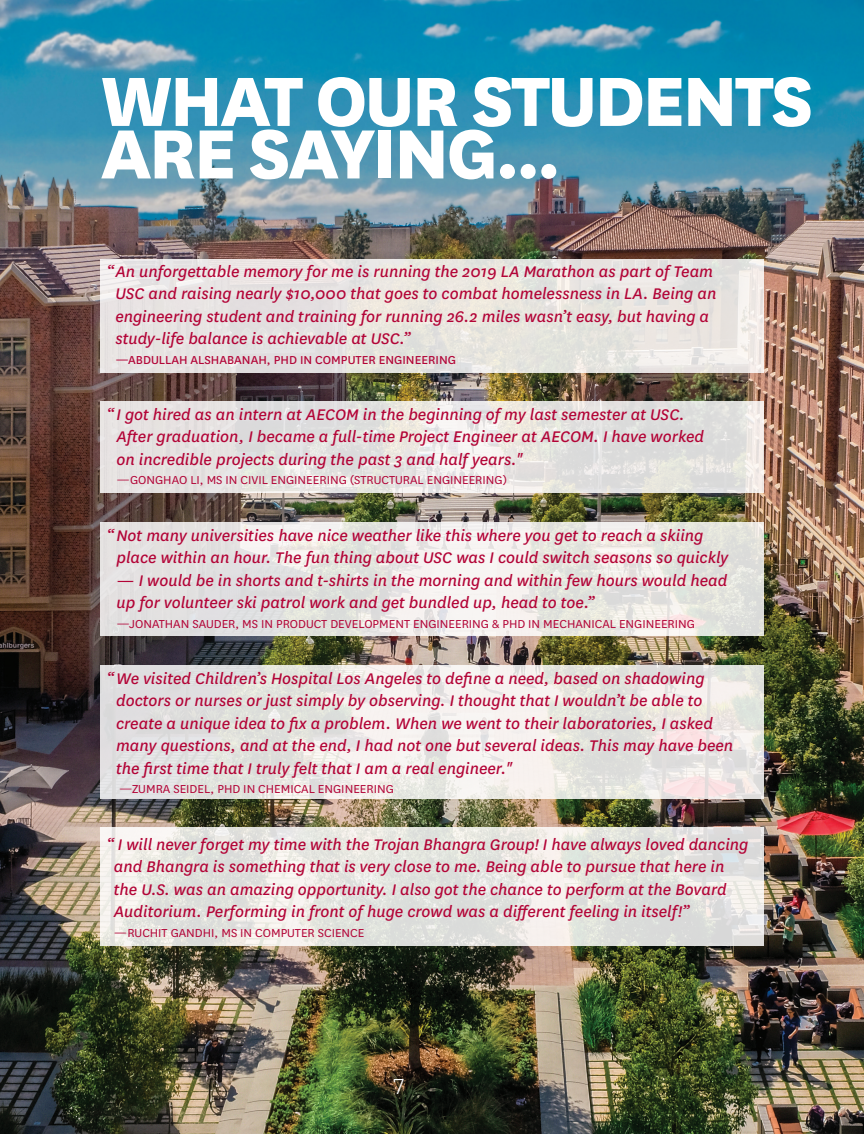
<style>
.page{position:relative;width:864px;height:1134px;background:#fff}
.page>*{position:absolute;margin:0;border:0;box-sizing:border-box;transform-origin:0 0}
.t1{font:800 81.45px "National";letter-spacing:-.04em;color:#fff}
.t2{font:300 25.5px "National";color:#fff}
.t3{font:italic 18px/22.5px "National";color:#b30437}
.t4{font:13.5px "National";color:#b30437}
.t5{font:13.5px "National";color:#b30437}
</style>
<div class="page">
<img style="left:0;top:0;width:864px;height:1134px">
<svg style="left:100px;top:259px;width:664px;height:113px;background:#e8e4e1"></svg>
<svg style="left:100px;top:402px;width:664px;height:91px;background:#e5e3e1"></svg>
<svg style="left:100px;top:522px;width:664px;height:114px;fill:#e5e4e1"></svg>
<svg style="left:100px;top:665px;width:664px;height:134px;fill:#e6e5e1"></svg>
<svg style="left:100px;top:828px;width:664px;height:118px;background:#e6e5e1"></svg>
<p class="t1" style="left:100px;top:42px;width:715px">WHAT OUR STUDENTS</p>
<p class="t1" style="left:100px;top:95px;width:462px">ARE SAYING...</p>
<p class="t3" style="left:115px;top:259px;width:603px;text-indent:-9px">“An unforgettable memory for me is running the 2019 LA Marathon as part of Team USC and raising nearly $10,000 that goes to combat homelessness in LA. Being an engineering student and training for running 26.2 miles wasn’t easy, but having a study-life balance is achievable at USC.”</p>
<p class="t5" style="left:115px;top:351px;width:342px">—ABDULLAH ALSHABANAH, PHD IN COMPUTER ENGINEERING</p>
<p class="t3" style="left:117px;top:403px;width:589px;text-indent:-10px">“ I got hired as an intern at AECOM in the beginning of my last semester at USC.<br>After graduation, I became a full-time Project Engineer at AECOM. I have worked on incredible projects during the past 3 and half years."</p>
<p class="t4" style="left:117px;top:472px;width:392px">—GONGHAO LI, MS IN CIVIL ENGINEERING (STRUCTURAL ENGINEERING)</p>
<p class="t3" style="left:117px;top:523px;width:613px;text-indent:-10px">“ Not many universities have nice weather like this where you get to reach a skiing place within an hour. The fun thing about USC was I could switch seasons so quickly</p>
<p class="t3" style="left:117px;top:568px;width:612px">— I would be in shorts and t-shirts in the morning and within few hours would head up for volunteer ski patrol work and get bundled up, head to toe.”</p>
<p class="t4" style="left:117px;top:615px;width:580px">—JONATHAN SAUDER, MS IN PRODUCT DEVELOPMENT ENGINEERING &amp; PHD IN MECHANICAL ENGINEERING</p>
<p class="t3" style="left:116px;top:667px;width:619px;text-indent:-10px">“ We visited Children’s Hospital Los Angeles to define a need, based on shadowing doctors or nurses or just simply by observing. I thought that I wouldn’t be able to create a unique idea to fix a problem. When we went to their laboratories, I asked many questions, and at the end, I had not one but several ideas. This may have been the first time that I truly felt that I am a real engineer."</p>
<p class="t4" style="left:119px;top:781px;width:276px">—ZUMRA SEIDEL, PHD IN CHEMICAL ENGINEERING</p>
<p class="t3" style="left:114px;top:832px;width:636px;text-indent:-7px">“ I will never forget my time with the Trojan Bhangra Group! I have always loved dancing and Bhangra is something that is very close to me. Being able to pursue that here in the U.S. was an amazing opportunity. I also got the chance to perform at the Bovard Auditorium. Performing in front of huge crowd was a different feeling in itself!”</p>
<p class="t4" style="left:114px;top:924px;width:252px">—RUCHIT GANDHI, MS IN COMPUTER SCIENCE</p>
<p class="t2" style="left:394px;top:1070px;width:12px">7</p>
</div>
